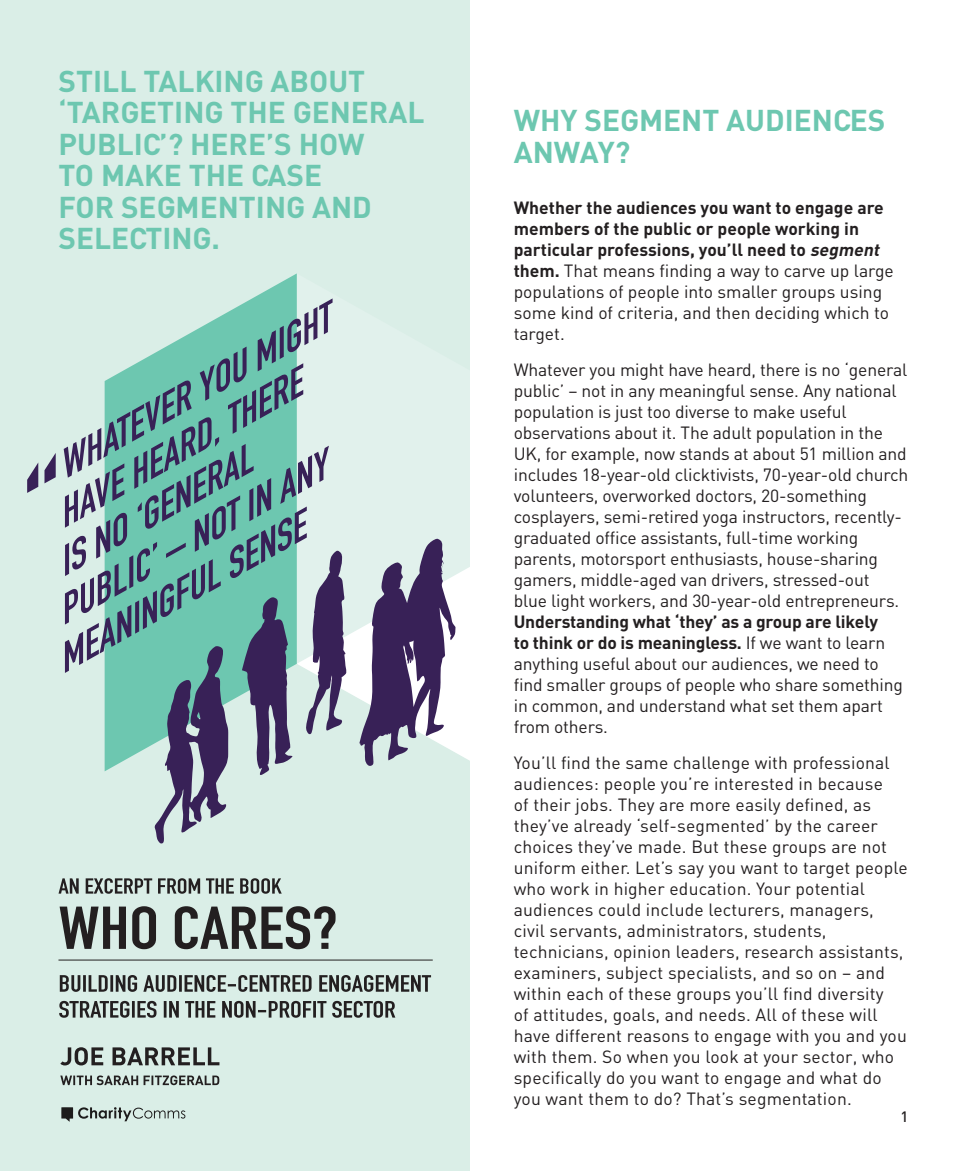
<style>
.page{position:relative;width:968px;height:1171px;background:#fff}
.page>*{position:absolute;margin:0;border:0;box-sizing:border-box;transform-origin:0 0}
.t1{font:italic 700 37.98px "DIN Condensed";color:#382157;scale:1.19 1}
.t2{font:700 29.75px/31.5px "DIN";color:#6dc7b0}
.t3{font:17.5px/21px "DIN";color:#231f20}
.t4{font:500 14.88px "DIN";color:#231f20}
.s1{font-weight:700}
.s2{font-weight:700;font-style:italic}
</style>
<div class="page">
<div style="left:0;top:0;width:469px;height:1171px;background:#daeee7"></div>
<svg style="left:297px;top:448px;width:173px;height:323px"></svg>
<svg style="left:105px;top:273px;width:192px;height:498px;fill:#6dc7b0"></svg>
<svg style="left:27px;top:453px;width:29px;height:40px"></svg>
<svg style="left:305px;top:545px;width:41px;height:199px"></svg>
<svg style="left:359px;top:527px;width:96px;height:244px"></svg>
<svg style="left:242px;top:585px;width:51px;height:190px"></svg>
<svg style="left:154px;top:639px;width:74px;height:205px"></svg>
<svg style="left:61px;top:1107px;width:124px;height:15px"></svg>
<svg style="left:59px;top:1001px;width:336px;height:17px"></svg>
<svg style="left:60px;top:975px;width:371px;height:17px"></svg>
<svg style="left:60px;top:906px;width:275px;height:43px"></svg>
<svg style="left:58px;top:878px;width:224px;height:16px"></svg>
<hr style="left:58px;top:959px;width:374px;height:1px;background:#231f20">
<svg style="left:60px;top:1075px;width:159px;height:10px"></svg>
<svg style="left:60px;top:1047px;width:159px;height:18px"></svg>
<h2 class="t2" style="left:59px;top:64px;width:367px">STILL TALKING ABOUT ‘TARGETING THE GENERAL<br>PUBLIC’? HERE’S HOW<br>TO MAKE THE CASE<br>FOR SEGMENTING AND<br>SELECTING.</h2>
<h1 class="t1" style="left:44px;top:446px;width:261px;rotate:-29deg">WHATEVER YOU MIGHT</h1>
<h1 class="t1" style="left:44px;top:494px;width:233px;rotate:-29deg">HAVE HEARD, THERE</h1>
<h1 class="t1" style="left:44px;top:543px;width:186px;rotate:-29deg">IS NO ‘GENERAL</h1>
<h1 class="t1" style="left:44px;top:591px;width:258px;rotate:-29deg">PUBLIC’ – NOT IN ANY</h1>
<h1 class="t1" style="left:44px;top:639px;width:237px;rotate:-29deg">MEANINGFUL SENSE</h1>
<h2 class="t2" style="left:513px;top:104px;width:373px">WHY SEGMENT AUDIENCES<br>ANWAY?</h2>
<p class="t3" style="left:513px;top:197px;width:381px"><span class="s1">Whether the audiences you want to engage are members of the public or people working in particular professions, you’ll need to</span> <span class="s2">segment </span><span class="s1">them.</span> That means finding a way to carve up large populations of people into smaller groups using some kind of criteria, and then deciding which to target.</p>
<p class="t3" style="left:513px;top:358px;width:396px">Whatever you might have heard, there is no ‘general public’ – not in any meaningful sense. Any national population is just too diverse to make useful observations about it. The adult population in the UK, for example, now stands at about 51 million and includes 18-year-old clicktivists, 70-year-old church volunteers, overworked doctors, 20-something cosplayers, semi-retired yoga instructors, recently&shy;graduated office assistants, full-time working parents, motorsport enthusiasts, house-sharing gamers, middle-aged van drivers, stressed-out<br>blue light workers, and 30-year-old entrepreneurs.</p>
<p class="t3" style="left:513px;top:610px;width:390px"><span class="s1">Understanding what ‘they’ as a group are likely<br>to think or do is meaningless.</span> If we want to learn anything useful about our audiences, we need to find smaller groups of people who share something in common, and understand what set them apart from others.</p>
<p class="t3" style="left:513px;top:751px;width:395px">You’ll find the same challenge with professional audiences: people you’re interested in because<br>of their jobs. They are more easily defined, as they’ve already ‘self-segmented’ by the career choices they’ve made. But these groups are not uniform either. Let’s say you want to target people who work in higher education. Your potential audiences could include lecturers, managers, civil servants, administrators, students, technicians, opinion leaders, research assistants, examiners, subject specialists, and so on – and within each of these groups you’ll find diversity<br>of attitudes, goals, and needs. All of these will have different reasons to engage with you and you with them. So when you look at your sector, who specifically do you want to engage and what do you want them to do? That’s segmentation.</p>
<p class="t4" style="left:900px;top:1107px;width:9px">1</p>
</div>
